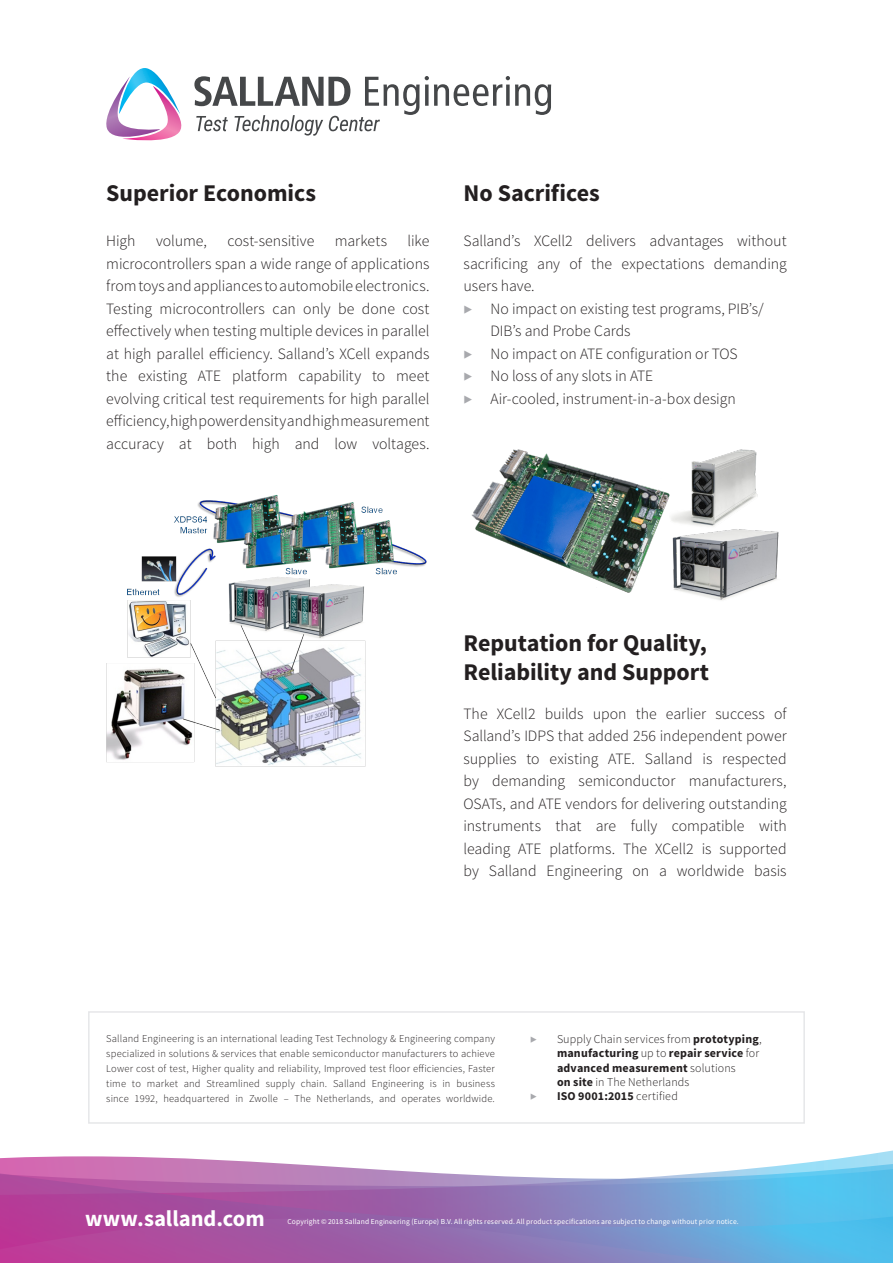
<style>
.page{position:relative;width:893px;height:1263px;background:#fff}
.page>*{position:absolute;margin:0;border:0;box-sizing:border-box;transform-origin:0 0}
.Headline_Text{font:700 24px/28.8px "Source Sans Pro";color:#231f20}
.t1{font:700 22.5px "Source Sans Pro";color:#fff}
.Floating_Text{font:300 15.75px/22.5px "Source Sans Pro";color:#231f20;text-align:justify}
.t2{font:700 12px/14.4px "Source Sans Pro";letter-spacing:.015em;color:#231f20}
.t3{font:300 12px "Source Sans Pro";color:#a8a9ad}
.About_Box{font:300 10.5px/15px "Source Sans Pro";letter-spacing:.015em;color:#231f20;text-align:justify}
.t4{font:7.5px "Source Sans Pro";letter-spacing:.02em;color:#fff}
.s1{color:#a8a9ad}
.s2{font-weight:300}
</style>
<div class="page">
<svg style="left:0;top:1150px;width:893px;height:13px"></svg>
<svg style="left:0;top:1163px;width:893px;height:100px;background:#9881be"></svg>
<svg style="left:106px;top:68px;width:445px;height:73px"></svg>
<img style="left:471px;top:449px;width:308px;height:152px">
<img style="left:106px;top:495px;width:321px;height:271px">
<div style="left:88px;top:1011px;width:717px;height:113px;border:2px solid #e6e7e9"></div>
<p class="Headline_Text" style="left:106px;top:180px;width:211px">Superior Economics</p>
<p class="Floating_Text" style="left:106px;top:230px;width:31px">High</p>
<p class="Floating_Text" style="left:156px;top:230px;width:52px">volume,</p>
<p class="Floating_Text" style="left:227px;top:230px;width:88px">cost-sensitive</p>
<p class="Floating_Text" style="left:335px;top:230px;width:54px">markets</p>
<p class="Floating_Text" style="left:106px;top:230px;width:325px;text-indent:301px">like microcontrollers span a wide range of applications from toys and appliances to automobile electronics.<br>Testing microcontrollers can only be done cost effectively when testing multiple devices in parallel at high parallel efficiency. Salland’s XCell expands the existing ATE platform capability to meet</p>
<p class="Floating_Text" style="left:106px;top:387px;width:325px">evolving critical test requirements for high parallel efficiency, high power density and high measurement accuracy at both high and low voltages.</p>
<p class="Headline_Text" style="left:463px;top:180px;width:138px">No Sacrifices</p>
<p class="Floating_Text" style="left:463px;top:230px;width:325px">Salland’s XCell2 delivers advantages without</p>
<p class="Floating_Text" style="left:463px;top:252px;width:325px">sacrificing any of the expectations demanding</p>
<p class="Floating_Text" style="left:463px;top:275px;width:73px">users have.</p>
<p class="Floating_Text" style="left:490px;top:297px;width:275px;text-indent:-27px"><span class="s1">▶</span> No impact on existing test programs, PIB’s/<br>DIB’s and Probe Cards</p>
<p class="Floating_Text" style="left:463px;top:342px;width:276px"><span class="s1">▶</span> No impact on ATE configuration or TOS</p>
<p class="Floating_Text" style="left:463px;top:365px;width:191px"><span class="s1">▶</span> No loss of any slots in ATE</p>
<p class="Floating_Text" style="left:463px;top:387px;width:274px"><span class="s1">▶</span> Air-cooled, instrument-in-a-box design</p>
<p class="Headline_Text" style="left:463px;top:630px;width:247px">Reputation for Quality,<br>Reliability and Support</p>
<p class="Floating_Text" style="left:463px;top:702px;width:325px">The XCell2 builds upon the earlier success of Salland’s IDPS that added 256 independent power supplies to existing ATE. Salland is respected by demanding semiconductor manufacturers, OSATs, and ATE vendors for delivering outstanding instruments that are fully compatible with leading ATE platforms. The XCell2 is supported by Salland Engineering on a worldwide basis</p>
<p class="About_Box" style="left:106px;top:1031px;width:390px">Salland Engineering is an international leading Test Technology &amp; Engineering company specialized in solutions &amp; services that enable semiconductor manufacturers to achieve Lower cost of test, Higher quality and reliability, Improved test floor efficiencies, Faster time to market and Streamlined supply chain. Salland Engineering is in business since 1992, headquartered in Zwolle – The Netherlands, and operates worldwide.</p>
<p class="t3" style="left:530px;top:1031px;width:8px">▶</p>
<p class="t2" style="left:557px;top:1032px;width:206px"><span class="s2">Supply Chain services from</span> prototyping<span class="s2">, </span>manufacturing <span class="s2">up to</span> repair service <span class="s2">for </span>advanced measurement <span class="s2">solutions<br></span>on site <span class="s2">in The Netherlands</span></p>
<p class="t3" style="left:530px;top:1089px;width:8px">▶</p>
<p class="t2" style="left:557px;top:1089px;width:122px">ISO 9001:2015 <span class="s2">certified</span></p>
<h2 class="t1" style="left:85px;top:1204px;width:181px">www.salland.com</h2>
<p class="t4" style="left:287px;top:1217px;width:453px">Copyright © 2018 Salland Engineering (Europe) B.V. All rights reserved. All product specifications are subject to change without prior notice.</p>
</div>
